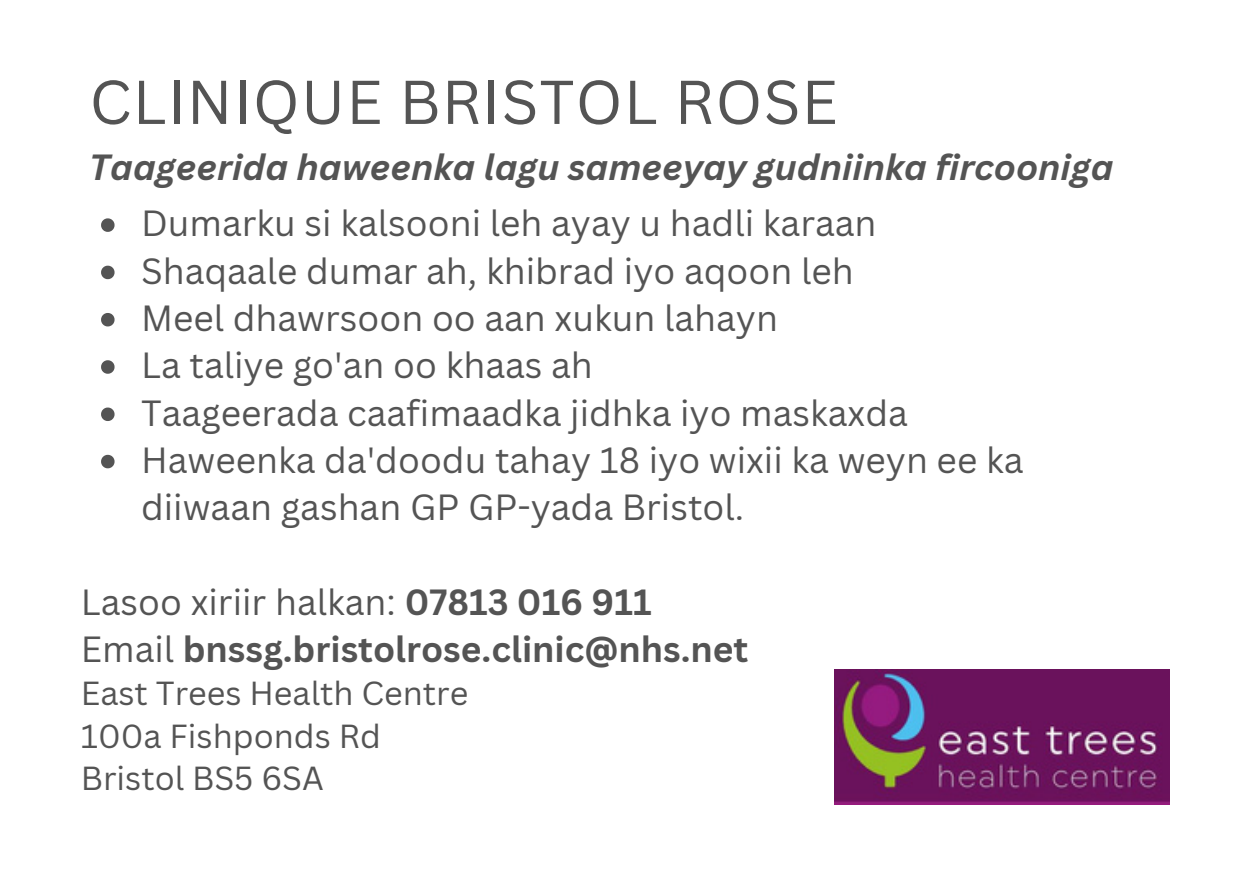
<style>
.page{position:relative;width:1258px;height:894px;background:#fff}
.page>*{position:absolute;margin:0;border:0;box-sizing:border-box;transform-origin:0 0}
.t1{font:60.3px "Canva Sans";letter-spacing:.015em;color:#545454}
.t2{font:35.4px/47.4px "Canva Sans";color:#545454}
.t3{font:italic 700 35.4px "Canva Sans";color:#545454}
.t4{font:700 35.4px "Canva Sans";color:#545454}
.t5{font:32.4px "Canva Sans";color:#545454}
.s1{font-weight:700}
.s2{font-weight:400}
</style>
<div class="page">
<img style="left:834px;top:669px;width:336px;height:135px">
<svg style="left:101px;top:218px;width:14px;height:14px"></svg>
<svg style="left:101px;top:265px;width:14px;height:14px"></svg>
<svg style="left:101px;top:313px;width:14px;height:13px"></svg>
<svg style="left:101px;top:360px;width:14px;height:13px"></svg>
<svg style="left:101px;top:407px;width:14px;height:14px"></svg>
<svg style="left:101px;top:454px;width:14px;height:14px"></svg>
<h2 class="t1" style="left:89px;top:59px;width:750px">CLINIQUE BRISTOL ROSE</h2>
<p class="t3" style="left:89px;top:142px;width:1026px">Taageerida haweenka lagu sameeyay gudniinka fircooniga</p>
<p class="t2" style="left:141px;top:199px;width:737px">Dumarku si kalsooni leh ayay u hadli karaan</p>
<p class="t2" style="left:141px;top:246px;width:714px">Shaqaale dumar ah, khibrad iyo aqoon leh</p>
<p class="t2" style="left:141px;top:293px;width:638px">Meel dhawrsoon oo aan xukun lahayn</p>
<p class="t2" style="left:141px;top:341px;width:453px">La taliye go'an oo khaas ah</p>
<p class="t2" style="left:141px;top:388px;width:768px">Taageerada caafimaadka jidhka iyo maskaxda</p>
<p class="t2" style="left:141px;top:435px;width:884px">Haweenka da'doodu tahay 18 iyo wixii ka weyn ee ka diiwaan gashan GP GP-yada Bristol.</p>
<p class="t2" style="left:81px;top:577px;width:572px">Lasoo xiriir halkan: <span class="s1">07813 016 911</span></p>
<p class="t4" style="left:81px;top:624px;width:669px"><span class="s2">Email</span> bnssg.bristolrose.clinic@nhs.net</p>
<p class="t5" style="left:81px;top:670px;width:389px">East Trees Health Centre</p>
<p class="t5" style="left:81px;top:712px;width:302px">100a Fishponds Rd</p>
<p class="t5" style="left:81px;top:755px;width:244px">Bristol BS5 6SA</p>
</div>
